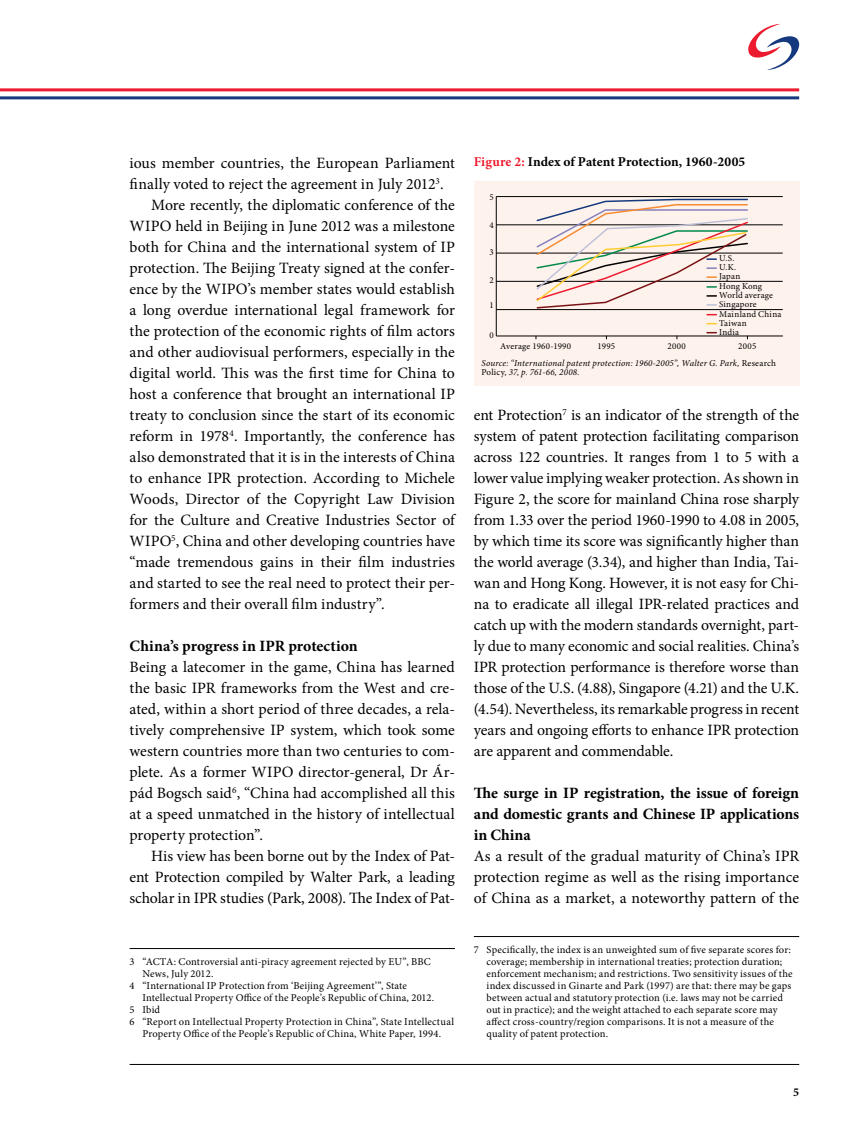
<style>
.page{position:relative;width:864px;height:1134px;background:#fff}
.page>*{position:absolute;margin:0;border:0;box-sizing:border-box;transform-origin:0 0}
.t1{font:15.75px/21px "Minion Pro";color:#000;text-align:justify}
.t2{font:700 15.75px/21px "Minion Pro";letter-spacing:-.005em;color:#000;text-align:justify}
.t3{font:700 13.5px "Minion Pro";letter-spacing:.005em;color:#000}
.t4{font:700 12px "Minion Pro";color:#000}
.t5{font:10.5px/12px "Minion Pro";letter-spacing:.015em;color:#000}
.t6{font:italic 9.15px/9.1px "Minion Pro";letter-spacing:.02em;color:#000}
.t7{font:9px/9.1px "Minion Pro";letter-spacing:.02em;color:#000}
.s1{color:#ed1b2f}
.s2{font-style:normal}
</style>
<div class="page">
<hr style="left:130px;top:1064px;width:669px;height:1px;background:#000">
<svg style="left:748px;top:24px;width:51px;height:46px"></svg>
<hr style="left:0;top:88px;width:799px;height:3px;background:#ed1b2f">
<hr style="left:0;top:96px;width:799px;height:3px;background:#15397f">
<hr style="left:130px;top:948px;width:325px;height:1px;background:#000">
<hr style="left:474px;top:936px;width:325px;height:1px;background:#000">
<div style="left:474px;top:181px;width:325px;height:205px;background:#fef2ec"></div>
<hr style="left:496px;top:336px;width:287px;height:1px;background:#000">
<hr style="left:496px;top:196px;width:1px;height:140px;background:#000">
<hr style="left:496px;top:309px;width:287px;height:1px;background:#000">
<hr style="left:496px;top:281px;width:287px;height:1px;background:#000">
<hr style="left:496px;top:253px;width:287px;height:1px;background:#000">
<hr style="left:496px;top:225px;width:287px;height:1px;background:#000">
<hr style="left:496px;top:196px;width:287px;height:1px;background:#000">
<svg style="left:535px;top:198px;width:214px;height:117px"></svg>
<p class="t1" style="left:130px;top:153px;width:327px">ious member countries, the European Parliament</p>
<p class="t1" style="left:130px;top:174px;width:316px">finally voted to reject the agreement in July 2012<sup>3</sup>.</p>
<p class="t1" style="left:151px;top:195px;width:305px">More recently, the diplomatic conference of the</p>
<p class="t1" style="left:130px;top:216px;width:327px">WIPO held in Beijing in June 2012 was a milestone</p>
<p class="t1" style="left:130px;top:237px;width:327px">both for China and the international system of IP</p>
<p class="t1" style="left:130px;top:258px;width:327px">protection. The Beijing Treaty signed at the confer-</p>
<p class="t1" style="left:130px;top:279px;width:327px">ence by the WIPO’s member states would establish</p>
<p class="t1" style="left:130px;top:300px;width:327px">a long overdue international legal framework for</p>
<p class="t1" style="left:130px;top:321px;width:327px">the protection of the economic rights of film actors</p>
<p class="t1" style="left:130px;top:342px;width:327px">and other audiovisual performers, especially in the</p>
<p class="t1" style="left:130px;top:363px;width:327px">digital world. This was the first time for China to</p>
<p class="t1" style="left:130px;top:384px;width:327px">host a conference that brought an international IP</p>
<p class="t1" style="left:130px;top:405px;width:327px">treaty to conclusion since the start of its economic</p>
<p class="t1" style="left:130px;top:426px;width:327px">reform in 1978<sup>4</sup>. Importantly, the conference has</p>
<p class="t1" style="left:130px;top:447px;width:327px">also demonstrated that it is in the interests of China</p>
<p class="t1" style="left:130px;top:468px;width:327px">to enhance IPR protection. According to Michele</p>
<p class="t1" style="left:130px;top:489px;width:327px">Woods, Director of the Copyright Law Division</p>
<p class="t1" style="left:130px;top:510px;width:327px">for the Culture and Creative Industries Sector of</p>
<p class="t1" style="left:130px;top:531px;width:327px">WIPO<sup>5</sup>, China and other developing countries have</p>
<p class="t1" style="left:130px;top:552px;width:327px">“made tremendous gains in their film industries</p>
<p class="t1" style="left:130px;top:573px;width:327px">and started to see the real need to protect their per-</p>
<p class="t1" style="left:130px;top:594px;width:257px">formers and their overall film industry”.</p>
<p class="t2" style="left:130px;top:635px;width:230px">China’s progress in IPR protection</p>
<p class="t1" style="left:130px;top:657px;width:327px">Being a latecomer in the game, China has learned the basic IPR frameworks from the West and cre&shy;ated, within a short period of three decades, a rela&shy;tively comprehensive IP system, which took some western countries more than two centuries to com&shy;plete. As a former WIPO director-general, Dr Ár&shy;pád Bogsch said<sup>6</sup>, “China had accomplished all this at a speed unmatched in the history of intellectual property protection”.</p>
<p class="t1" style="left:130px;top:846px;width:327px;text-indent:22px">His view has been borne out by the Index of Pat&shy;ent Protection compiled by Walter Park, a leading scholar in IPR studies (Park, 2008). The Index of Pat-</p>
<p class="t5" style="left:130px;top:955px;width:303px">3 “ACTA: Controversial anti-piracy agreement rejected by EU”, BBC</p>
<p class="t5" style="left:142px;top:967px;width:73px">News, July 2012.</p>
<p class="t5" style="left:130px;top:980px;width:279px">4 “International IP Protection from ‘Beijing Agreement’”, State</p>
<p class="t5" style="left:142px;top:992px;width:293px">Intellectual Property Office of the People’s Republic of China, 2012.</p>
<p class="t5" style="left:130px;top:1004px;width:32px">5 Ibid</p>
<p class="t5" style="left:130px;top:1016px;width:326px">6 “Report on Intellectual Property Protection in China”, State Intellectual</p>
<p class="t5" style="left:142px;top:1028px;width:300px">Property Office of the People’s Republic of China, White Paper, 1994.</p>
<p class="t3" style="left:474px;top:153px;width:273px"><span class="s1">Figure 2:</span> Index of Patent Protection, 1960-2005</p>
<p class="t7" style="left:490px;top:193px;width:6px">5</p>
<p class="t7" style="left:490px;top:220px;width:6px">4</p>
<p class="t7" style="left:490px;top:248px;width:6px">3</p>
<p class="t7" style="left:490px;top:275px;width:6px">2</p>
<p class="t7" style="left:490px;top:301px;width:6px">1</p>
<p class="t7" style="left:490px;top:330px;width:6px">0</p>
<p class="t7" style="left:719px;top:254px;width:64px">U.S.<br>U.K.<br>Japan<br>Hong Kong<br>World average<br>Singapore<br>Mainland China<br>Taiwan<br>India</p>
<p class="t7" style="left:500px;top:341px;width:72px">Average 1960-1990</p>
<p class="t7" style="left:598px;top:341px;width:19px">1995</p>
<p class="t7" style="left:668px;top:341px;width:20px">2000</p>
<p class="t7" style="left:738px;top:341px;width:20px">2005</p>
<p class="t6" style="left:482px;top:358px;width:296px">Source: “International patent protection: 1960-2005”, Walter G. Park, <span class="s2">Research<br>Policy</span>, 37, p. 761-66, 2008.</p>
<p class="t1" style="left:474px;top:405px;width:327px">ent Protection<sup>7</sup> is an indicator of the strength of the system of patent protection facilitating comparison across 122 countries. It ranges from 1 to 5 with a lower value implying weaker protection. As shown in Figure 2, the score for mainland China rose sharply from 1.33 over the period 1960-1990 to 4.08 in 2005, by which time its score was significantly higher than the world average (3.34), and higher than India, Tai&shy;wan and Hong Kong. However, it is not easy for Chi&shy;na to eradicate all illegal IPR-related practices and catch up with the modern standards overnight, part&shy;ly due to many economic and social realities. China’s IPR protection performance is therefore worse than those of the U.S. (4.88), Singapore (4.21) and the U.K. (4.54). Nevertheless, its remarkable progress in recent years and ongoing efforts to enhance IPR protection are apparent and commendable.</p>
<p class="t2" style="left:474px;top:782px;width:327px">The surge in IP registration, the issue of foreign and domestic grants and Chinese IP applications in China</p>
<p class="t1" style="left:474px;top:846px;width:327px">As a result of the gradual maturity of China’s IPR protection regime as well as the rising importance of China as a market, a noteworthy pattern of the</p>
<p class="t5" style="left:487px;top:943px;width:308px;text-indent:-13px">7 Specifically, the index is an unweighted sum of five separate scores for: coverage; membership in international treaties; protection duration; enforcement mechanism; and restrictions. Two sensitivity issues of the index discussed in Ginarte and Park (1997) are that: there may be gaps between actual and statutory protection (i.e. laws may not be carried out in practice); and the weight attached to each separate score may affect cross-country/region comparisons. It is not a measure of the quality of patent protection.</p>
<p class="t4" style="left:793px;top:1084px;width:7px">5</p>
</div>
